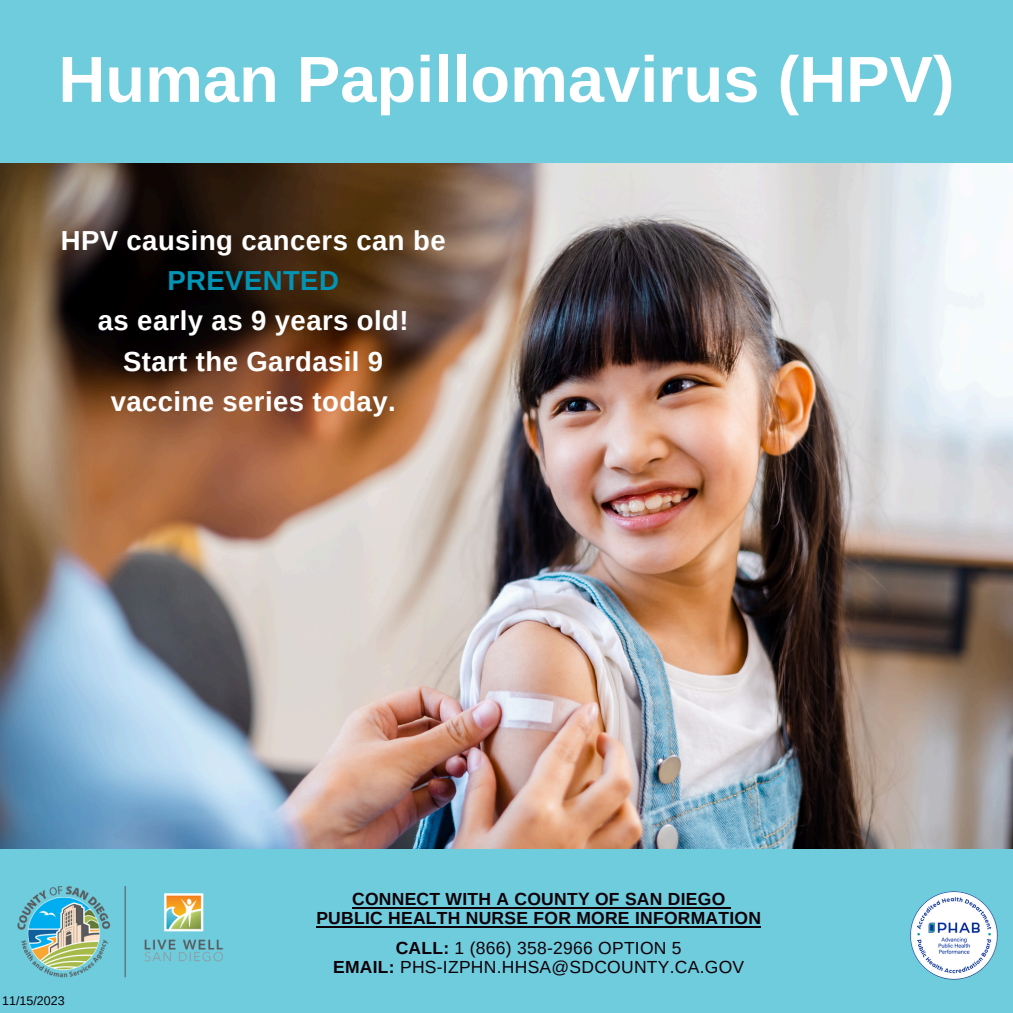
<style>
.page{position:relative;width:1013px;height:1013px;background:#fff}
.page>*{position:absolute;margin:0;border:0;box-sizing:border-box;transform-origin:0 0}
.t1{font:700 65px "Arimo";color:#fff}
.t2{font:700 27.5px/40.2px "Arimo";letter-spacing:.015em;color:#fff;text-align:center}
.t3{font:700 17.5px/19.1px "Arimo";letter-spacing:.015em;color:#0e0007;text-align:center}
.t4{font:17.5px/19.1px "Arimo";letter-spacing:.015em;color:#0e0007;text-align:center}
.t5{font:12.5px "Arimo";color:#0e0007}
.s1{color:#0294b5}
.s2{font-weight:700}
</style>
<div class="page">
<div style="left:0;top:0;width:1012px;height:1012px;background:#6eccdd"></div>
<img style="left:0;top:164px;width:1012px;height:684px">
<hr style="left:352px;top:906px;width:157px;height:2px;background:#0e0007">
<hr style="left:509px;top:906px;width:216px;height:2px;background:#0e0007">
<hr style="left:316px;top:925px;width:445px;height:2px;background:#0e0007">
<img style="left:17px;top:886px;width:206px;height:92px">
<img style="left:910px;top:891px;width:88px;height:89px">
<p class="t1" style="left:58px;top:43px;width:897px">Human Papillomavirus (HPV)</p>
<h2 class="t2" style="left:61px;top:220px;width:386px">HPV causing cancers can be<br><span class="s1">PREVENTED<br></span>as early as 9 years old!<br>Start the Gardasil 9<br>vaccine series today.</h2>
<h3 class="t5" style="left:2px;top:993px;width:64px">11/15/2023</h3>
<p class="t3" style="left:316px;top:889px;width:446px">CONNECT WITH A COUNTY OF SAN DIEGO<br>PUBLIC HEALTH NURSE FOR MORE INFORMATION</p>
<p class="t4" style="left:333px;top:938px;width:412px"><span class="s2">CALL:</span> 1 (866) 358-2966 OPTION 5<br><span class="s2">EMAIL:</span> PHS-IZPHN.HHSA@SDCOUNTY.CA.GOV</p>
</div>
